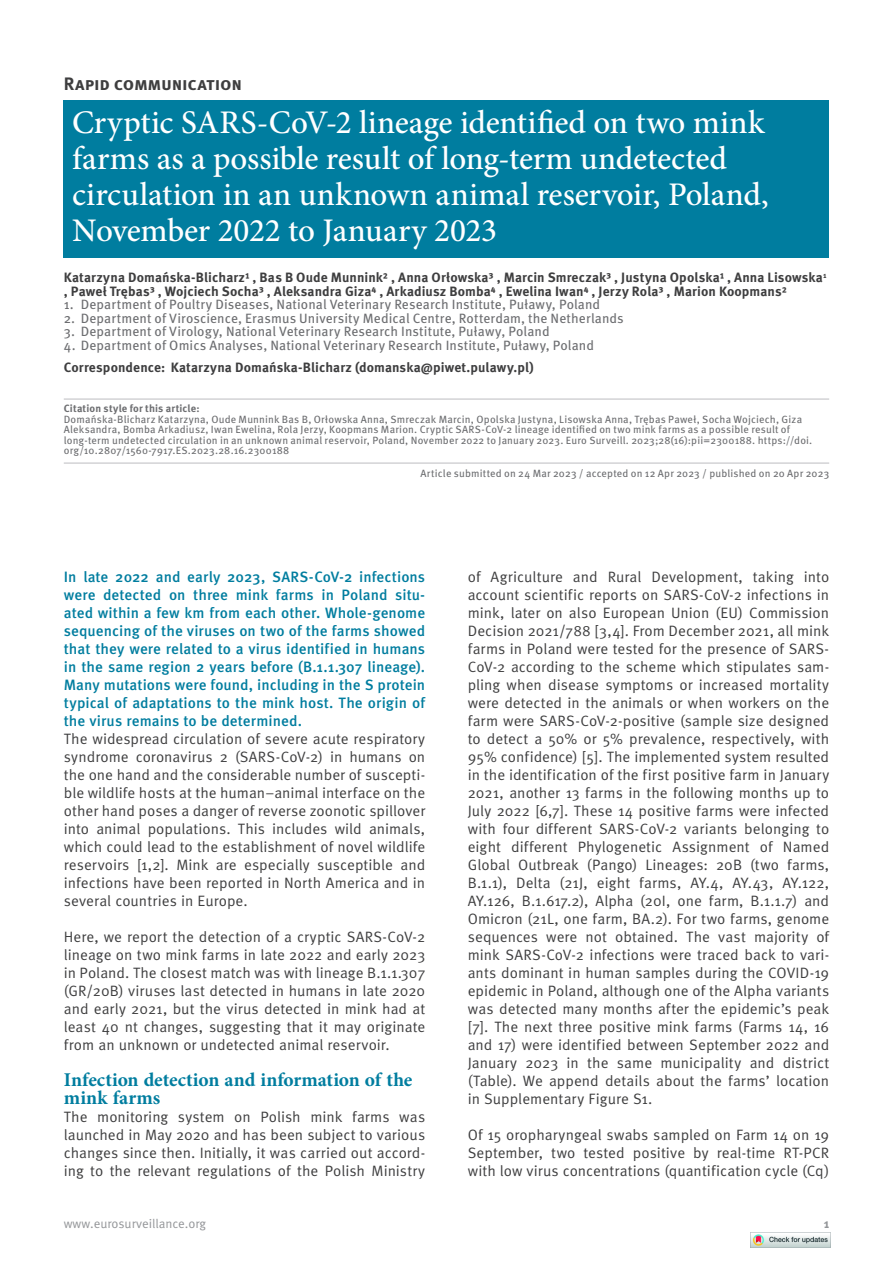
<style>
.page{position:relative;width:893px;height:1263px;background:#fff}
.page>*{position:absolute;margin:0;border:0;box-sizing:border-box;transform-origin:0 0}
.t1{font:500 33px/36px "Minion Pro";letter-spacing:-.005em;color:#fff}
.t2{font:700 19.5px/18px "Minion Pro";color:#007d9f}
.t3{font:700 18px "Meta Pro";letter-spacing:-.015em;color:#3e3e3f}
.t4{font:15px/18px "Meta Pro";color:#3e3e3f;text-align:justify}
.t5{font:500 15px/18px "Meta Pro";color:#007d9f;text-align:justify}
.t6{font:13.5px "Meta Pro";letter-spacing:.01em;color:#6c6d70}
.t7{font:700 13.5px/13.5px "Meta Pro";letter-spacing:.005em;color:#3e3e3f}
.t8{font:12.75px "Meta Pro";color:#939598}
.t9{font:700 12.75px "Meta Pro";color:#939598}
.t10{font:10.5px/10.5px "Meta Pro";letter-spacing:.015em;color:#6c6d70}
.t11{font:700 10.5px "Meta Pro";letter-spacing:.015em;color:#6c6d70}
</style>
<div class="page">
<hr style="left:64px;top:399px;width:765px;height:1px;background:#bcbdc0">
<hr style="left:64px;top:463px;width:765px;height:1px;background:#bcbdc0">
<div style="left:64px;top:100px;width:765px;height:158px;background:#007d9f"></div>
<img style="left:750px;top:1232px;width:80px;height:16px">
<p class="t3" style="left:64px;top:72px;width:180px">Rapid communication</p>
<h1 class="t1" style="left:72px;top:104px;width:698px">Cryptic SARS-CoV-2 lineage identified on two mink farms as a possible result of long-term undetected circulation in an unknown animal reservoir, Poland, November 2022 to January 2023</h1>
<p class="t7" style="left:64px;top:271px;width:764px">Katarzyna Domańska-Blicharz¹ , Bas B Oude Munnink² , Anna Orłowska³ , Marcin Smreczak³ , Justyna Opolska¹ , Anna Lisowska<sup>1 </sup>, Paweł Trębas³ , Wojciech Socha³ , Aleksandra Giza⁴ , Arkadiusz Bomba⁴ , Ewelina Iwan⁴ , Jerzy Rola³ , Marion Koopmans²</p>
<p class="t6" style="left:64px;top:296px;width:538px">1. Department of Poultry Diseases, National Veterinary Research Institute, Puławy, Poland</p>
<p class="t6" style="left:64px;top:310px;width:561px">2. Department of Viroscience, Erasmus University Medical Centre, Rotterdam, the Netherlands</p>
<p class="t6" style="left:64px;top:323px;width:487px">3. Department of Virology, National Veterinary Research Institute, Puławy, Poland</p>
<p class="t6" style="left:64px;top:337px;width:532px">4. Department of Omics Analyses, National Veterinary Research Institute, Puławy, Poland</p>
<p class="t7" style="left:64px;top:361px;width:471px">Correspondence: Katarzyna Domańska-Blicharz (domanska@piwet.pulawy.pl)</p>
<p class="t11" style="left:64px;top:402px;width:137px">Citation style for this article:</p>
<p class="t10" style="left:64px;top:414px;width:750px">Domańska-Blicharz Katarzyna, Oude Munnink Bas B, Orłowska Anna, Smreczak Marcin, Opolska Justyna, Lisowska Anna, Trębas Paweł, Socha Wojciech, Giza Aleksandra, Bomba Arkadiusz, Iwan Ewelina, Rola Jerzy, Koopmans Marion. Cryptic SARS-CoV-2 lineage identified on two mink farms as a possible result of long-term undetected circulation in an unknown animal reservoir, Poland, November 2022 to January 2023. Euro Surveill. 2023;28(16):pii=2300188. https://doi. org/10.2807/1560-7917.ES.2023.28.16.2300188</p>
<p class="t10" style="left:421px;top:469px;width:410px">Article submitted on 24 Mar 2023 / accepted on 12 Apr 2023 / published on 20 Apr 2023</p>
<p class="t5" style="left:64px;top:568px;width:363px">In late 2022 and early 2023, SARS-CoV-2 infections were detected on three mink farms in Poland situ&shy;ated within a few km from each other. Whole-genome sequencing of the viruses on two of the farms showed that they were related to a virus identified in humans in the same region 2 years before (B.1.1.307 lineage).<br>Many mutations were found, including in the S protein typical of adaptations to the mink host. The origin of the virus remains to be determined.</p>
<p class="t4" style="left:64px;top:730px;width:363px">The widespread circulation of severe acute respiratory syndrome coronavirus 2 (SARS-CoV-2) in humans on the one hand and the considerable number of suscepti&shy;ble wildlife hosts at the human–animal interface on the other hand poses a danger of reverse zoonotic spillover into animal populations. This includes wild animals, which could lead to the establishment of novel wildlife reservoirs [1,2]. Mink are especially susceptible and infections have been reported in North America and in several countries in Europe.</p>
<p class="t4" style="left:64px;top:928px;width:363px">Here, we report the detection of a cryptic SARS-CoV-2 lineage on two mink farms in late 2022 and early 2023 in Poland. The closest match was with lineage B.1.1.307 (GR/20B) viruses last detected in humans in late 2020 and early 2021, but the virus detected in mink had at least 40 nt changes, suggesting that it may originate from an unknown or undetected animal reservoir.</p>
<h2 class="t2" style="left:64px;top:1070px;width:350px">Infection detection and information of the mink farms</h2>
<p class="t4" style="left:64px;top:1108px;width:363px">The monitoring system on Polish mink farms was launched in May 2020 and has been subject to various changes since then. Initially, it was carried out accord&shy;ing to the relevant regulations of the Polish Ministry</p>
<p class="t4" style="left:468px;top:568px;width:363px">of Agriculture and Rural Development, taking into account scientific reports on SARS-CoV-2 infections in mink, later on also European Union (EU) Commission Decision 2021/788 [3,4]. From December 2021, all mink farms in Poland were tested for the presence of SARS-CoV-2 according to the scheme which stipulates sam&shy;pling when disease symptoms or increased mortality were detected in the animals or when workers on the farm were SARS-CoV-2-positive (sample size designed to detect a 50% or 5% prevalence, respectively, with 95% confidence) [5]. The implemented system resulted in the identification of the first positive farm in January 2021, another 13 farms in the following months up to July 2022 [6,7]. These 14 positive farms were infected with four different SARS-CoV-2 variants belonging to eight different Phylogenetic Assignment of Named Global Outbreak (Pango) Lineages: 20B (two farms, B.1.1), Delta (21J, eight farms, AY.4, AY.43, AY.122, AY.126, B.1.617.2), Alpha (20I, one farm, B.1.1.7) and Omicron (21L, one farm, BA.2). For two farms, genome sequences were not obtained. The vast majority of mink SARS-CoV-2 infections were traced back to vari&shy;ants dominant in human samples during the COVID-19 epidemic in Poland, although one of the Alpha variants was detected many months after the epidemic’s peak [7]. The next three positive mink farms (Farms 14, 16 and 17) were identified between September 2022 and January 2023 in the same municipality and district (Table). We append details about the farms’ location in Supplementary Figure S1.</p>
<p class="t4" style="left:468px;top:1126px;width:363px">Of 15 oropharyngeal swabs sampled on Farm 14 on 19<br>September, two tested positive by real-time RT-PCR with low virus concentrations (quantification cycle (Cq)</p>
<p class="t8" style="left:64px;top:1215px;width:144px">www.eurosurveillance.org</p>
<p class="t9" style="left:824px;top:1215px;width:7px">1</p>
</div>
